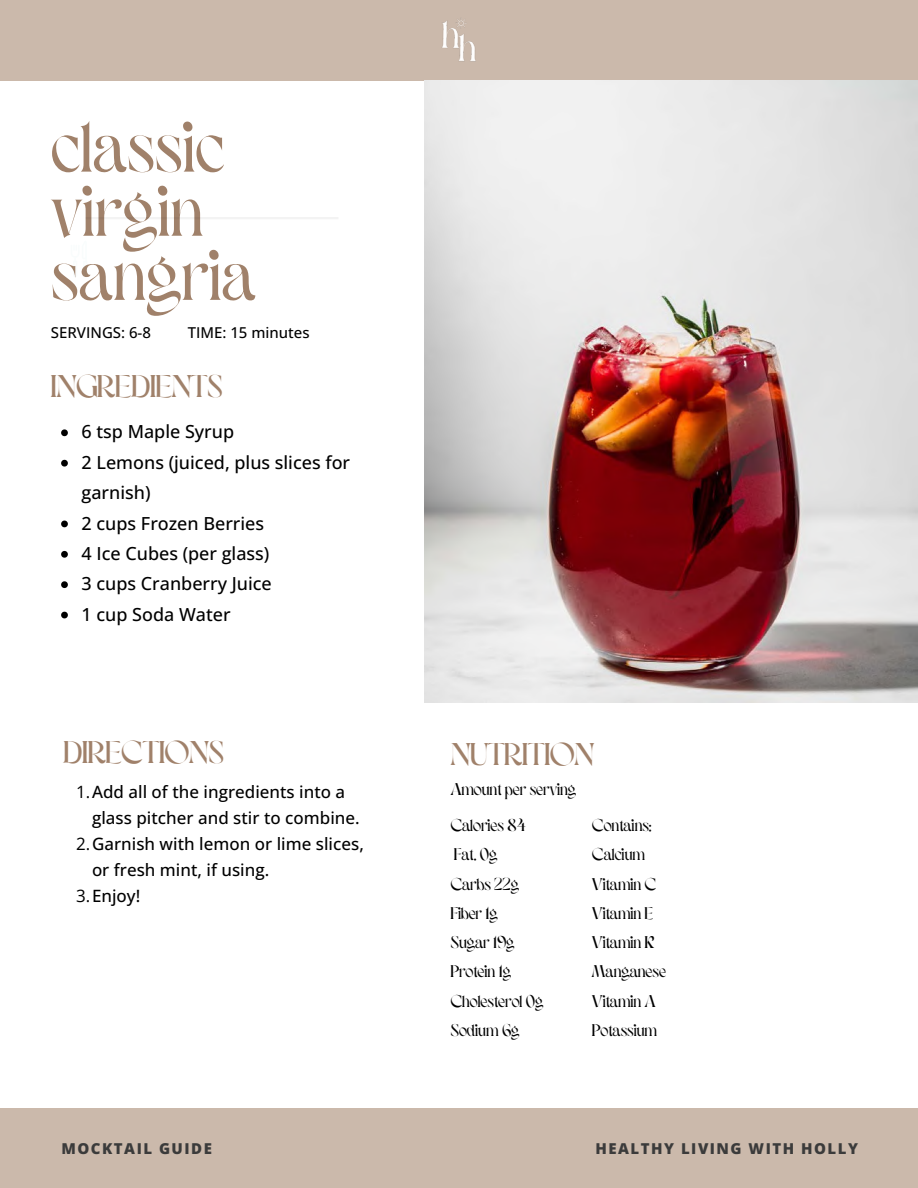
<style>
.page{position:relative;width:918px;height:1188px;background:#fff}
.page>*{position:absolute;margin:0;border:0;box-sizing:border-box;transform-origin:0 0}
.t1{font:300 72px/64.2px "Clever";color:#a0816a}
.t2{font:300 31.5px "Clever";color:#a0816a}
.t3{font:500 18px/30.3px "Open Sans";color:#000}
.t4{font:300 16.95px/29.2px "Clever";color:#000}
.t5{font:500 16.95px "Open Sans";color:#000}
.t6{font:800 15px "Open Sans";letter-spacing:.1em;color:#3b3b3b}
.t7{font:500 15px "Open Sans";color:#000}
.s1{font-weight:400}
</style>
<div class="page">
<hr style="left:85px;top:217px;width:254px;height:2px;background:#000">
<svg style="left:61px;top:429px;width:7px;height:7px"></svg>
<svg style="left:61px;top:460px;width:7px;height:7px"></svg>
<svg style="left:61px;top:521px;width:7px;height:6px"></svg>
<svg style="left:61px;top:551px;width:7px;height:7px"></svg>
<svg style="left:61px;top:581px;width:7px;height:7px"></svg>
<svg style="left:61px;top:612px;width:7px;height:6px"></svg>
<div style="left:0;top:0;width:918px;height:81px;background:#cbb9ab"></div>
<img style="left:424px;top:18px;width:75px;height:63px">
<div style="left:0;top:1108px;width:917px;height:80px;background:#cbb9ab"></div>
<img style="left:424px;top:81px;width:494px;height:621px">
<h1 class="t1" style="left:51px;top:119px;width:206px">classic virgin sangria</h1>
<p class="t7" style="left:51px;top:322px;width:102px">SERVINGS: 6-8</p>
<p class="t7" style="left:188px;top:322px;width:123px">TIME: 15 minutes</p>
<h2 class="t2" style="left:51px;top:372px;width:173px">INGREDIENTS</h2>
<p class="t3" style="left:82px;top:416px;width:270px">6 tsp Maple Syrup<br>2 Lemons (juiced, plus slices for garnish)<br>2 cups Frozen Berries<br>4 Ice Cubes (per glass)<br>3 cups Cranberry Juice<br>1 cup Soda Water</p>
<h2 class="t2" style="left:63px;top:739px;width:163px">DIRECTIONS</h2>
<p class="t5" style="left:76px;top:780px;width:271px"><span class="s1">1.</span>Add all of the ingredients into a</p>
<p class="t5" style="left:92px;top:806px;width:269px">glass pitcher and stir to combine.</p>
<p class="t5" style="left:76px;top:832px;width:289px"><span class="s1">2.</span>Garnish with lemon or lime slices,</p>
<p class="t5" style="left:92px;top:858px;width:179px">or fresh mint, if using.</p>
<p class="t5" style="left:76px;top:883px;width:66px"><span class="s1">3.</span>Enjoy!</p>
<h2 class="t2" style="left:451px;top:741px;width:145px">NUTRITION</h2>
<p class="t4" style="left:451px;top:772px;width:127px;line-height:36.5px">Amount per serving<br>Calories 84</p>
<p class="t4" style="left:451px;top:841px;width:94px">Fat. 0g<br>Carbs 22g<br>Fiber 1g<br>Sugar 19g<br>Protein 1g<br>Cholesterol 0g<br>Sodium 6g</p>
<p class="t4" style="left:592px;top:812px;width:75px">Contains:<br>Calcium<br>Vitamin C<br>Vitamin E<br>Vitamin K<br>Manganese<br>Vitamin A<br>Potassium</p>
<p class="t6" style="left:61px;top:1138px;width:152px">MOCKTAIL GUIDE</p>
<p class="t6" style="left:596px;top:1138px;width:264px">HEALTHY LIVING WITH HOLLY</p>
</div>
